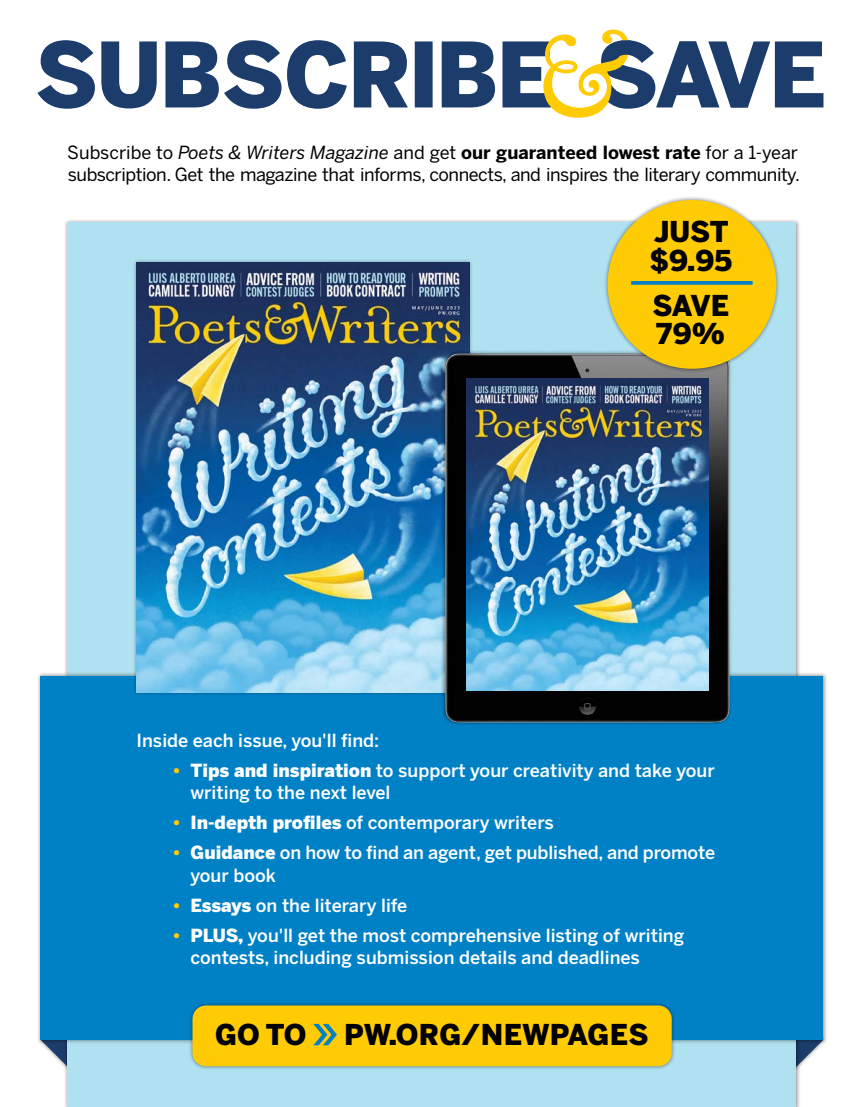
<style>
.page{position:relative;width:864px;height:1107px;background:#fff}
.page>*{position:absolute;margin:0;border:0;box-sizing:border-box;transform-origin:0 0}
.t1{font:900 28.5px/28.5px "Benton Sans";color:#000}
.t2{font:500 18px/22.5px "Benton Sans";color:#fff}
.t3{font:18px/22.5px "Benton Sans";letter-spacing:-.025em;color:#000}
.s1{font-style:italic}
.s2{font-weight:700}
.s3{font-weight:900;color:#ffcb05}
.s4{font-weight:900}
.s5{font-family:"Aaux Next";font-weight:600;color:#0081c6}
</style>
<div class="page">
<svg style="left:801px;top:1044px;width:22px;height:22px"></svg>
<svg style="left:41px;top:1044px;width:22px;height:22px"></svg>
<div style="left:68px;top:223px;width:728px;height:884px;background:#b0e1f0"></div>
<div style="left:40px;top:676px;width:784px;height:364px;background:#0081c6"></div>
<div style="left:132px;top:259px;width:341px;height:437px;background:#000;opacity:.43"></div>
<img style="left:137px;top:263px;width:332px;height:429px">
<img style="left:441px;top:350px;width:292px;height:375px">
<img style="left:467px;top:378px;width:242px;height:312px">
<svg style="left:38px;top:40px;width:786px;height:69px;fill:#1c3c6c"></svg>
<svg style="left:543px;top:30px;width:93px;height:88px"></svg>
<div style="left:188px;top:1002px;width:488px;height:68px;background:#000;opacity:.43"></div>
<div style="left:192px;top:1005px;width:480px;height:61px;background:#ffcb05;border-radius:14px"></div>
<div style="left:604px;top:196px;width:177px;height:177px;background:#000;opacity:.43"></div>
<div style="left:608px;top:200px;width:168px;height:169px;background:#ffcb05;border-radius:50%"></div>
<svg style="left:631px;top:281px;width:122px;height:4px"></svg>
<p class="t3" style="left:67px;top:141px;width:734px">Subscribe to <span class="s1">Poets &amp; Writers Magazine</span> and get <span class="s2">our guaranteed lowest rate</span> for a 1-year subscription. Get the magazine that informs, connects, and inspires the literary community.</p>
<h1 class="t1" style="left:649px;top:218px;width:84px">JUST $9.95</h1>
<h1 class="t1" style="left:653px;top:292px;width:78px">SAVE<br>79%</h1>
<p class="t2" style="left:136px;top:729px;width:244px">Inside each issue, you'll find:</p>
<p class="t2" style="left:190px;top:759px;width:526px;text-indent:-18px"><span class="s3">•</span> <span class="s4">Tips and inspiration</span> to support your creativity and take your writing to the next level</p>
<p class="t2" style="left:173px;top:812px;width:383px"><span class="s3">•</span> <span class="s4">In-depth profiles</span> of contemporary writers</p>
<p class="t2" style="left:190px;top:842px;width:526px;text-indent:-18px"><span class="s3">•</span> <span class="s4">Guidance</span> on how to find an agent, get published, and promote your book</p>
<p class="t2" style="left:173px;top:894px;width:236px"><span class="s3">•</span> <span class="s4">Essays</span> on the literary life</p>
<p class="t2" style="left:190px;top:924px;width:495px;text-indent:-18px"><span class="s3">•</span> <span class="s4">PLUS,</span> you'll get the most comprehensive listing of writing contests, including submission details and deadlines</p>
<h1 class="t1" style="left:215px;top:1021px;width:435px">GO TO <span class="s5">&gt;&gt;</span> PW.ORG/NEWPAGES</h1>
</div>
